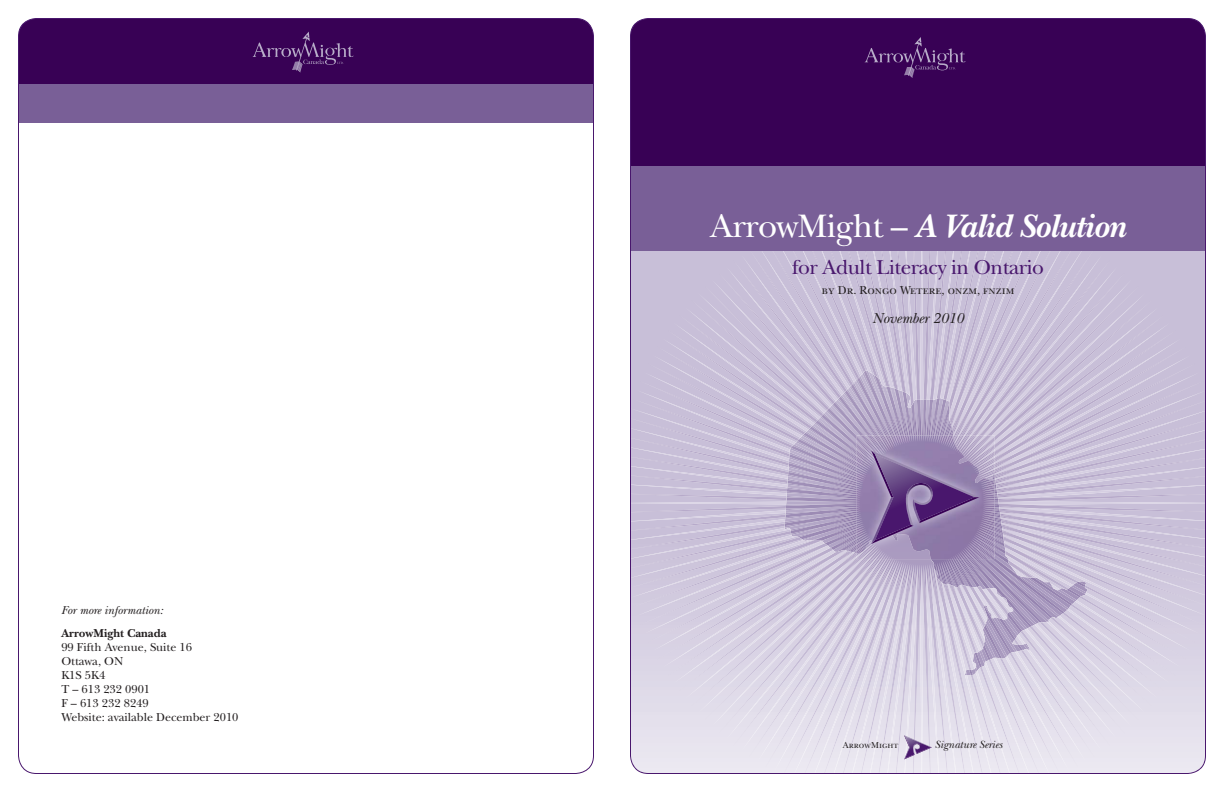
<style>
.page{position:relative;width:1224px;height:792px;background:#fff}
.page>*{position:absolute;margin:0;border:0;box-sizing:border-box;transform-origin:0 0}
.t1{font:italic 700 34px "New Baskerville Std";letter-spacing:-.02em;color:#fff}
.t2{font:21px "New Baskerville Std";letter-spacing:-.02em;color:#49176d}
.t3{font:italic 15px "New Baskerville Std";color:#231f20}
.t4{font:12px/14px "New Baskerville Std";color:#231f20}
.t5{font:12px "New Baskerville SC";color:#231f20}
.t6{font:italic 12px "New Baskerville Std";color:#231f20}
.t7{font:700 12px "New Baskerville Std";color:#231f20}
.t8{font:italic 11px "New Baskerville Std";color:#231f20}
.t9{font:9px "New Baskerville SC";color:#231f20}
.s1{font-weight:400;font-style:normal}
</style>
<div class="page">
<div style="left:19px;top:19px;width:574px;height:66px;background:#380155"></div>
<div style="left:19px;top:85px;width:574px;height:38px;background:#795f97"></div>
<svg style="left:252px;top:32px;width:102px;height:40px"></svg>
<svg style="left:630px;top:18px;width:576px;height:756px;background:#441261"></svg>
<svg style="left:864px;top:37px;width:102px;height:41px;background:#461462"></svg>
<svg style="left:631px;top:196px;width:574px;height:577px;background:#c3b9d3"></svg>
<p class="t6" style="left:61px;top:606px;width:103px">For more information:</p>
<p class="t7" style="left:61px;top:629px;width:107px">ArrowMight Canada</p>
<p class="t4" style="left:61px;top:641px;width:179px">99 Fifth Avenue, Suite 16<br>Ottawa, ON<br>K1S 5K4<br>T – 613 232 0901<br>F – 613 232 8249<br>Website: available December 2010</p>
<h1 class="t1" style="left:711px;top:214px;width:416px"><span class="s1">ArrowMight –</span> A Valid Solution</h1>
<h2 class="t2" style="left:792px;top:259px;width:253px">for Adult Literacy in Ontario</h2>
<p class="t5" style="left:821px;top:286px;width:195px">by Dr. Rongo Wetere, onzm, fnzim</p>
<p class="t3" style="left:872px;top:313px;width:93px">November 2010</p>
<p class="t9" style="left:843px;top:742px;width:57px">ArrowMight</p>
<p class="t8" style="left:935px;top:741px;width:69px">Signature Series</p>
</div>
